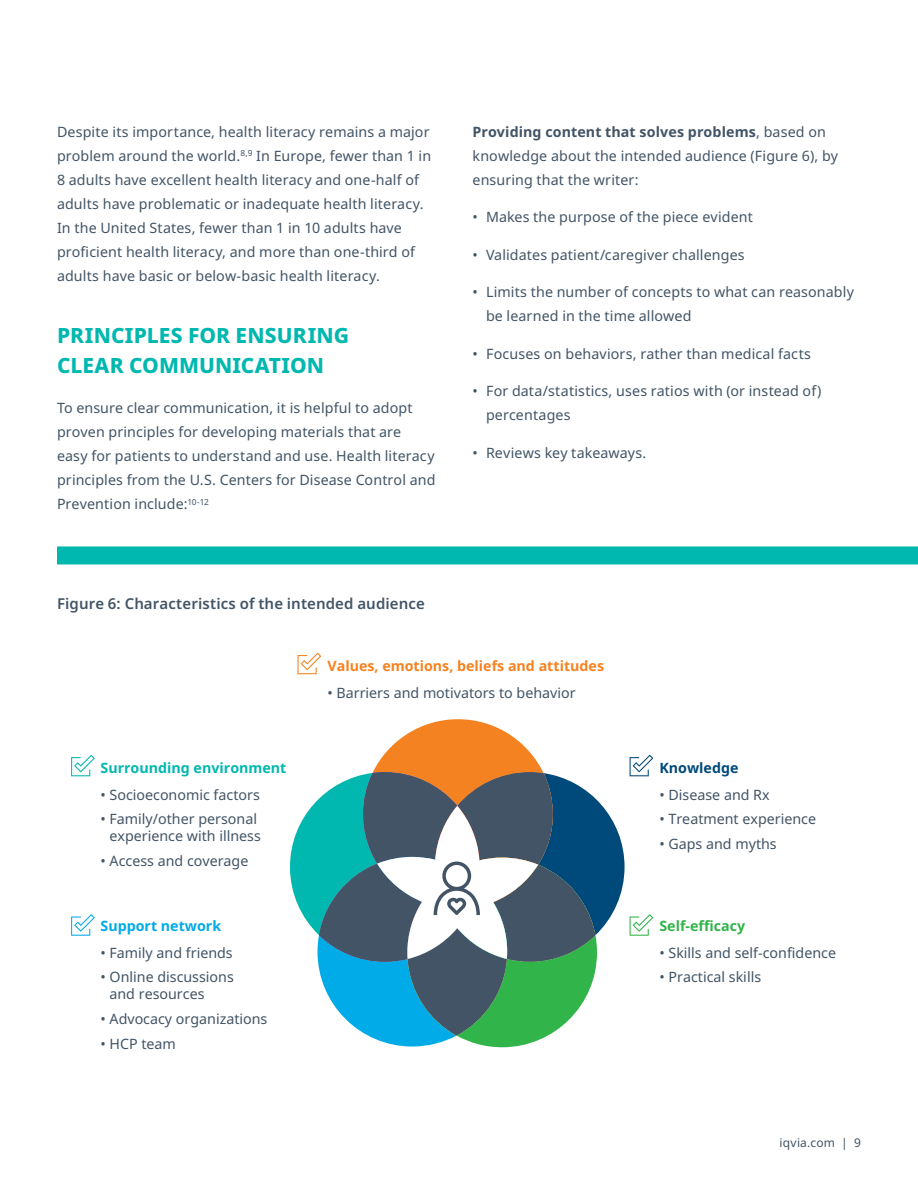
<style>
.page{position:relative;width:918px;height:1188px;background:#fff}
.page>*{position:absolute;margin:0;border:0;box-sizing:border-box;transform-origin:0 0}
.Section_heading{font:800 21px/30px "Noto Sans";color:#00b8af}
.Figure_title{font:600 15px "Noto Sans";letter-spacing:.005em;color:#425465}
.Body_copy_-_Space{font:14.25px/24px "Noto Sans";letter-spacing:.005em;color:#425465}
.Body_copy_-_No_space{font:14.25px/24px "Noto Sans";letter-spacing:.01em;color:#425465}
.t1{font:700 14.25px "Noto Sans";color:#f58220}
.t2{font:700 14.25px "Noto Sans";color:#00b8af}
.t3{font:700 14.25px "Noto Sans";color:#00abe7}
.t4{font:700 14.25px "Noto Sans";color:#31b44a}
.t5{font:700 14.25px "Noto Sans";color:#00497b}
.t6{font:12px "Noto Sans";letter-spacing:.015em;color:#425465}
.s1{font-weight:700}
</style>
<div class="page">
<svg style="left:71px;top:914px;width:24px;height:22px"></svg>
<svg style="left:71px;top:755px;width:24px;height:21px"></svg>
<svg style="left:297px;top:653px;width:24px;height:21px"></svg>
<svg style="left:290px;top:719px;width:363px;height:328px"></svg>
<div style="left:57px;top:546px;width:861px;height:18px;background:#00b8af"></div>
<p class="Body_copy_-_Space" style="left:57px;top:120px;width:376px">Despite its importance, health literacy remains a major problem around the world.<sup>8,9</sup> In Europe, fewer than 1 in 8 adults have excellent health literacy and one-half of adults have problematic or inadequate health literacy.<br>In the United States, fewer than 1 in 10 adults have proficient health literacy, and more than one-third of adults have basic or below-basic health literacy.</p>
<p class="Section_heading" style="left:57px;top:321px;width:294px">PRINCIPLES FOR ENSURING<br>CLEAR COMMUNICATION</p>
<p class="Body_copy_-_Space" style="left:57px;top:397px;width:380px">To ensure clear communication, it is helpful to adopt proven principles for developing materials that are easy for patients to understand and use. Health literacy principles from the U.S. Centers for Disease Control and Prevention include:<sup>10-12</sup></p>
<p class="Figure_title" style="left:57px;top:593px;width:369px">Figure 6: Characteristics of the intended audience</p>
<p class="Body_copy_-_No_space" style="left:472px;top:120px;width:367px"><span class="s1">Providing content that solves problems</span>, based on knowledge about the intended audience (Figure 6), by ensuring that the writer:</p>
<p class="Body_copy_-_Space" style="left:472px;top:205px;width:282px">• Makes the purpose of the piece evident</p>
<p class="Body_copy_-_Space" style="left:472px;top:243px;width:274px">• Validates patient/caregiver challenges</p>
<p class="Body_copy_-_Space" style="left:486px;top:280px;width:370px;text-indent:-14px">• Limits the number of concepts to what can reasonably be learned in the time allowed</p>
<p class="Body_copy_-_Space" style="left:472px;top:342px;width:340px">• Focuses on behaviors, rather than medical facts</p>
<p class="Body_copy_-_Space" style="left:486px;top:379px;width:337px;text-indent:-14px">• For data/statistics, uses ratios with (or instead of) percentages</p>
<p class="Body_copy_-_Space" style="left:472px;top:441px;width:175px">• Reviews key takeaways.</p>
<p class="t2" style="left:101px;top:758px;width:188px">Surrounding environment</p>
<p class="Body_copy_-_Space" style="left:101px;top:783px;width:161px">• Socioeconomic factors</p>
<p class="Body_copy_-_Space" style="left:101px;top:811px;width:162px;line-height:17.1px;text-align:right">• Family/other personal experience with illness</p>
<p class="Body_copy_-_Space" style="left:101px;top:849px;width:149px">• Access and coverage</p>
<p class="t3" style="left:101px;top:916px;width:122px">Support network</p>
<p class="Body_copy_-_Space" style="left:101px;top:941px;width:134px">• Family and friends</p>
<p class="Body_copy_-_Space" style="left:110px;top:969px;width:126px;line-height:17.1px;text-indent:-9px">• Online discussions and resources</p>
<p class="Body_copy_-_Space" style="left:101px;top:1007px;width:168px">• Advocacy organizations</p>
<p class="Body_copy_-_Space" style="left:101px;top:1032px;width:77px">• HCP team</p>
<p class="t1" style="left:328px;top:656px;width:278px">Values, emotions, beliefs and attitudes</p>
<p class="Body_copy_-_Space" style="left:328px;top:681px;width:250px">• Barriers and motivators to behavior</p>
<p class="t5" style="left:659px;top:758px;width:81px">Knowledge</p>
<p class="Body_copy_-_Space" style="left:659px;top:783px;width:112px">• Disease and Rx</p>
<p class="Body_copy_-_Space" style="left:659px;top:807px;width:158px">• Treatment experience</p>
<p class="Body_copy_-_Space" style="left:659px;top:832px;width:119px">• Gaps and myths</p>
<p class="t4" style="left:659px;top:916px;width:87px">Self-efficacy</p>
<p class="Body_copy_-_Space" style="left:659px;top:941px;width:178px">• Skills and self-confidence</p>
<p class="Body_copy_-_Space" style="left:659px;top:965px;width:103px">• Practical skills</p>
<p class="t6" style="left:780px;top:1134px;width:83px">iqvia.com | 9</p>
</div>
